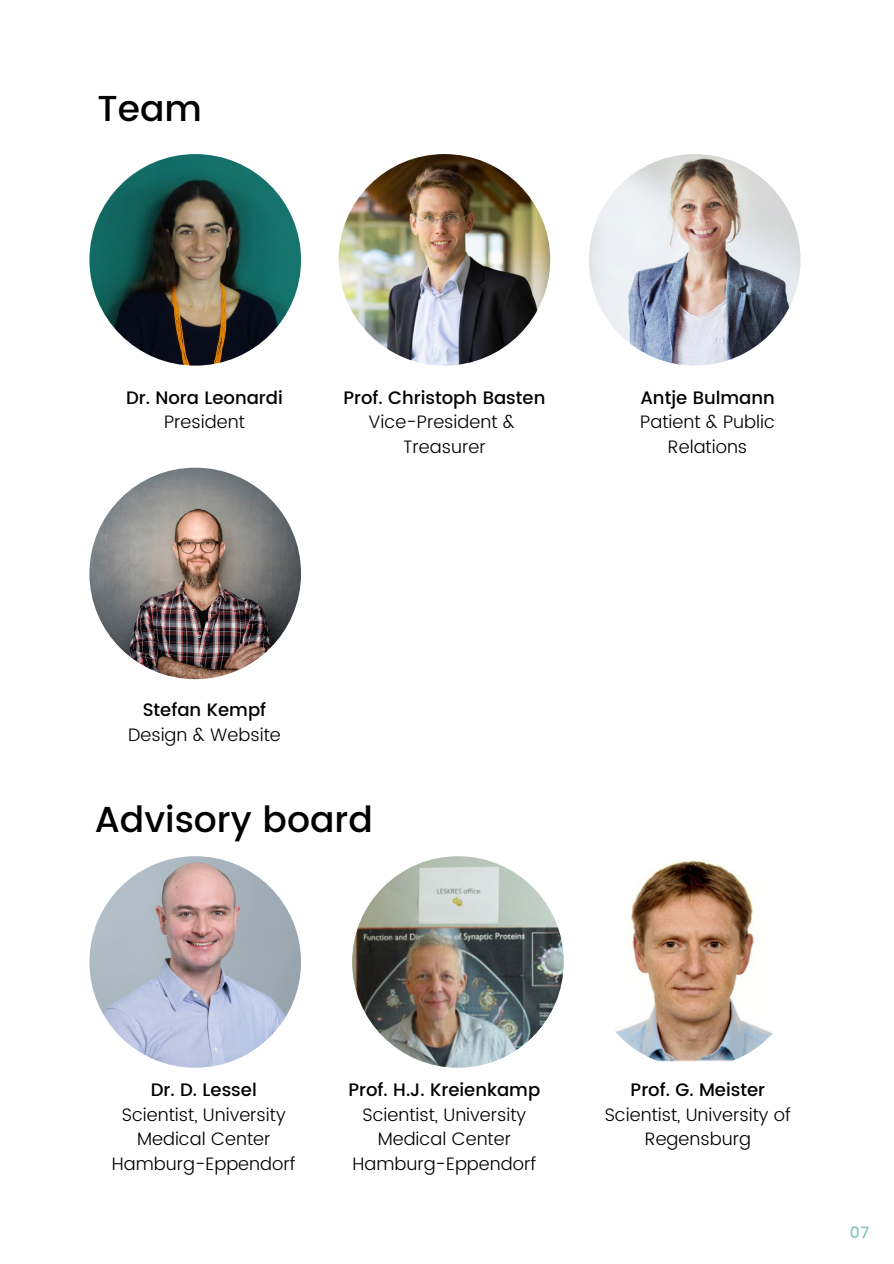
<style>
.page{position:relative;width:894px;height:1264px;background:#fff}
.page>*{position:absolute;margin:0;border:0;box-sizing:border-box;transform-origin:0 0}
.t1{font:500 36px "Poppins";color:#000}
.t2{font:300 18px/24.8px "Poppins";color:#000;text-align:center}
.t3{font:500 18px "Poppins";color:#000}
.t4{font:500 15.75px "Poppins";color:#83c5be}
</style>
<div class="page">
<img style="left:89px;top:154px;width:212px;height:211px;border-radius:50%">
<img style="left:588px;top:154px;width:212px;height:211px;border-radius:50%">
<img style="left:352px;top:856px;width:211px;height:211px;border-radius:50%">
<img style="left:89px;top:856px;width:212px;height:211px;border-radius:50%">
<img style="left:588px;top:856px;width:212px;height:211px;border-radius:50%">
<img style="left:89px;top:467px;width:212px;height:212px;border-radius:50%">
<img style="left:338px;top:154px;width:212px;height:211px;border-radius:50%">
<h1 class="t1" style="left:98px;top:87px;width:106px">Team</h1>
<p class="t3" style="left:126px;top:387px;width:158px">Dr. Nora Leonardi</p>
<p class="t2" style="left:164px;top:410px;width:82px">President</p>
<p class="t3" style="left:343px;top:387px;width:203px">Prof. Christoph Basten</p>
<p class="t2" style="left:368px;top:410px;width:148px">Vice-President &amp;<br>Treasurer</p>
<p class="t3" style="left:640px;top:387px;width:136px">Antje Bulmann</p>
<p class="t2" style="left:640px;top:410px;width:136px">Patient &amp; Public<br>Relations</p>
<p class="t3" style="left:143px;top:699px;width:125px">Stefan Kempf</p>
<p class="t2" style="left:128px;top:722px;width:154px">Design &amp; Website</p>
<h1 class="t1" style="left:95px;top:799px;width:279px">Advisory board</h1>
<p class="t3" style="left:151px;top:1079px;width:107px">Dr. D. Lessel</p>
<p class="t2" style="left:112px;top:1101px;width:185px">Scientist, University<br>Medical Center<br>Hamburg-Eppendorf</p>
<p class="t3" style="left:348px;top:1079px;width:193px">Prof. H.J. Kreienkamp</p>
<p class="t2" style="left:352px;top:1101px;width:185px">Scientist, University<br>Medical Center<br>Hamburg-Eppendorf</p>
<p class="t3" style="left:630px;top:1079px;width:136px">Prof. G. Meister</p>
<p class="t2" style="left:604px;top:1101px;width:188px">Scientist, University of<br>Regensburg</p>
<p class="t4" style="left:849px;top:1220px;width:21px">07</p>
</div>
